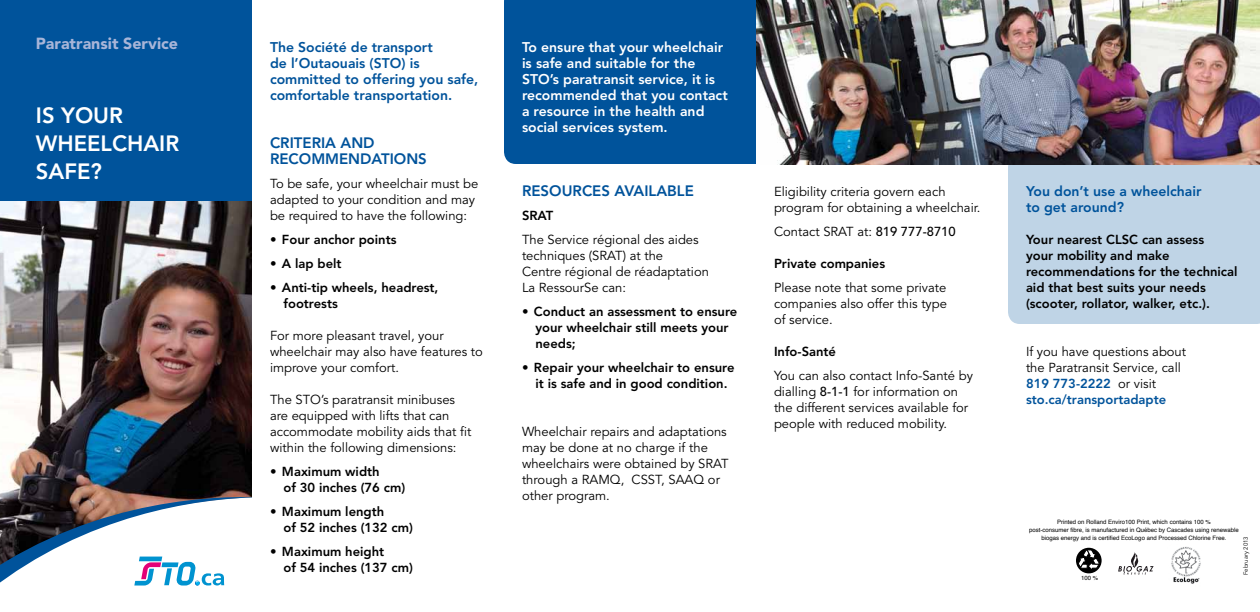
<style>
.page{position:relative;width:1260px;height:612px;background:#fff}
.page>*{position:absolute;margin:0;border:0;box-sizing:border-box;transform-origin:0 0}
.t1{font:800 22px/28px "Avenir";color:#fff}
.t2{font:900 16px "Avenir";color:#a8b5d8}
.t3{font:800 15px/16px "Avenir";color:#00539b}
.t4{font:800 14px/16px "Avenir";color:#fff}
.t5{font:800 14px/16px "Avenir";color:#00539b}
.t6{font:13px/16px "Avenir";color:#000}
.t7{font:800 13px/16px "Avenir";color:#000}
.t8{font:6px/8px "Helvetica";color:#000;text-align:center}
.t9{font:6px "Avenir";color:#000}
.s1{font-weight:500}
.s2{font-weight:800;color:#00539b}
</style>
<div class="page">
<div style="left:1008px;top:165px;width:252px;height:159px;background:#bfd4e6"></div>
<div style="left:504px;top:0;width:252px;height:164px;background:#00539b"></div>
<div style="left:0;top:0;width:252px;height:384px;background:#00539b"></div>
<img style="left:0;top:202px;width:252px;height:294px">
<svg style="left:0;top:496px;width:252px;height:90px"></svg>
<svg style="left:1076px;top:548px;width:26px;height:25px"></svg>
<svg style="left:1076px;top:547px;width:24px;height:26px"></svg>
<svg style="left:1118px;top:552px;width:36px;height:22px"></svg>
<img style="left:1171px;top:547px;width:30px;height:37px">
<img style="left:756px;top:0;width:504px;height:165px">
<p class="t2" style="left:36px;top:34px;width:144px">Paratransit Service</p>
<p class="t5" style="left:270px;top:39px;width:210px">The Société de transport<br>de l’Outaouais (STO) is committed to offering you safe, comfortable transportation.</p>
<p class="t3" style="left:270px;top:135px;width:156px">Criteria and recommendations</p>
<p class="t6" style="left:270px;top:176px;width:210px">To be safe, your wheelchair must be adapted to your condition and may be required to have the following:</p>
<p class="t7" style="left:270px;top:232px;width:128px">• Four anchor points</p>
<p class="t7" style="left:270px;top:256px;width:73px">• A lap belt</p>
<p class="t7" style="left:283px;top:280px;width:156px;text-indent:-13px">• Anti-tip wheels, headrest, footrests</p>
<p class="t6" style="left:270px;top:328px;width:214px">For more pleasant travel, your wheelchair may also have features to improve your comfort.</p>
<p class="t6" style="left:270px;top:392px;width:203px">The STO’s paratransit minibuses are equipped with lifts that can accommodate mobility aids that fit within the following dimensions:</p>
<p class="t7" style="left:283px;top:464px;width:123px;text-indent:-13px">• Maximum width<br>of 30 inches (76 cm)</p>
<p class="t7" style="left:283px;top:504px;width:131px;text-indent:-13px">• Maximum length<br>of 52 inches (132 cm)</p>
<p class="t7" style="left:283px;top:544px;width:131px;text-indent:-13px">• Maximum height<br>of 54 inches (137 cm)</p>
<h1 class="t1" style="left:36px;top:101px;width:145px">IS YOUR<br>WHEELCHAIR<br>SAFE?</h1>
<p class="t4" style="left:522px;top:39px;width:207px">To ensure that your wheelchair is safe and suitable for the<br>STO’s paratransit service, it is recommended that you contact a resource in the health and social services system.</p>
<p class="t3" style="left:522px;top:183px;width:30px">Resour</p>
<p class="t3" style="left:582px;top:183px;width:113px">cesavailable</p>
<p class="t7" style="left:522px;top:208px;width:33px">SRAT</p>
<p class="t6" style="left:522px;top:232px;width:189px">The Service régional des aides techniques (SRAT) at the<br>Centre régional de réadaptation<br>La RessourSe can:</p>
<p class="t7" style="left:535px;top:304px;width:203px;text-indent:-13px">• Conduct an assessment to ensure your wheelchair still meets your needs;</p>
<p class="t7" style="left:522px;top:360px;width:214px;text-align:center">• Repair your wheelchair to ensure it is safe and in good condition.</p>
<p class="t6" style="left:522px;top:424px;width:208px">Wheelchair repairs and adaptations may be done at no charge if the wheelchairs were obtained by SRAT through a RAMQ, CSST, SAAQ or other program.</p>
<p class="t6" style="left:774px;top:184px;width:208px">Eligibility criteria govern each program for obtaining a wheelchair.</p>
<p class="t6" style="left:774px;top:224px;width:183px">Contact SRAT at: <span class="s1">819 777-8710</span></p>
<p class="t7" style="left:774px;top:256px;width:113px">Private companies</p>
<p class="t6" style="left:774px;top:280px;width:175px;text-align:justify">Please note that some private companies also offer this type of service.</p>
<p class="t7" style="left:774px;top:344px;width:64px">Info-Santé</p>
<p class="t6" style="left:774px;top:368px;width:200px">You can also contact Info-Santé by dialling <span class="s1">8-1-1</span> for information on the different services available for people with reduced mobility.</p>
<p class="t5" style="left:1026px;top:183px;width:177px">You don’t use a wheelchair to get around?</p>
<p class="t7" style="left:1026px;top:232px;width:213px">Your nearest CLSC can assess<br>your mobility and make recommendations for the technical aid that best suits your needs (scooter, rollator, walker, etc.).</p>
<p class="t6" style="left:1026px;top:344px;width:162px">If you have questions about the Paratransit Service, call<br><span class="s2">819 773-2222</span> or visit <span class="s2">sto.ca/transportadapte</span></p>
<p class="t8" style="left:1029px;top:518px;width:211px">Printed on Rolland Enviro100 Print, which contains 100 %<br>post-consumer fibre, is manufactured in Québec by Cascades using renewable biogas energy and is certified EcoLogo and Processed Chlorine Free.</p>
<p class="t8" style="left:1081px;top:574px;width:19px">100 %</p>
<p class="t9" style="left:1242px;top:575px;width:40px;rotate:-90deg">February 2013</p>
</div>
